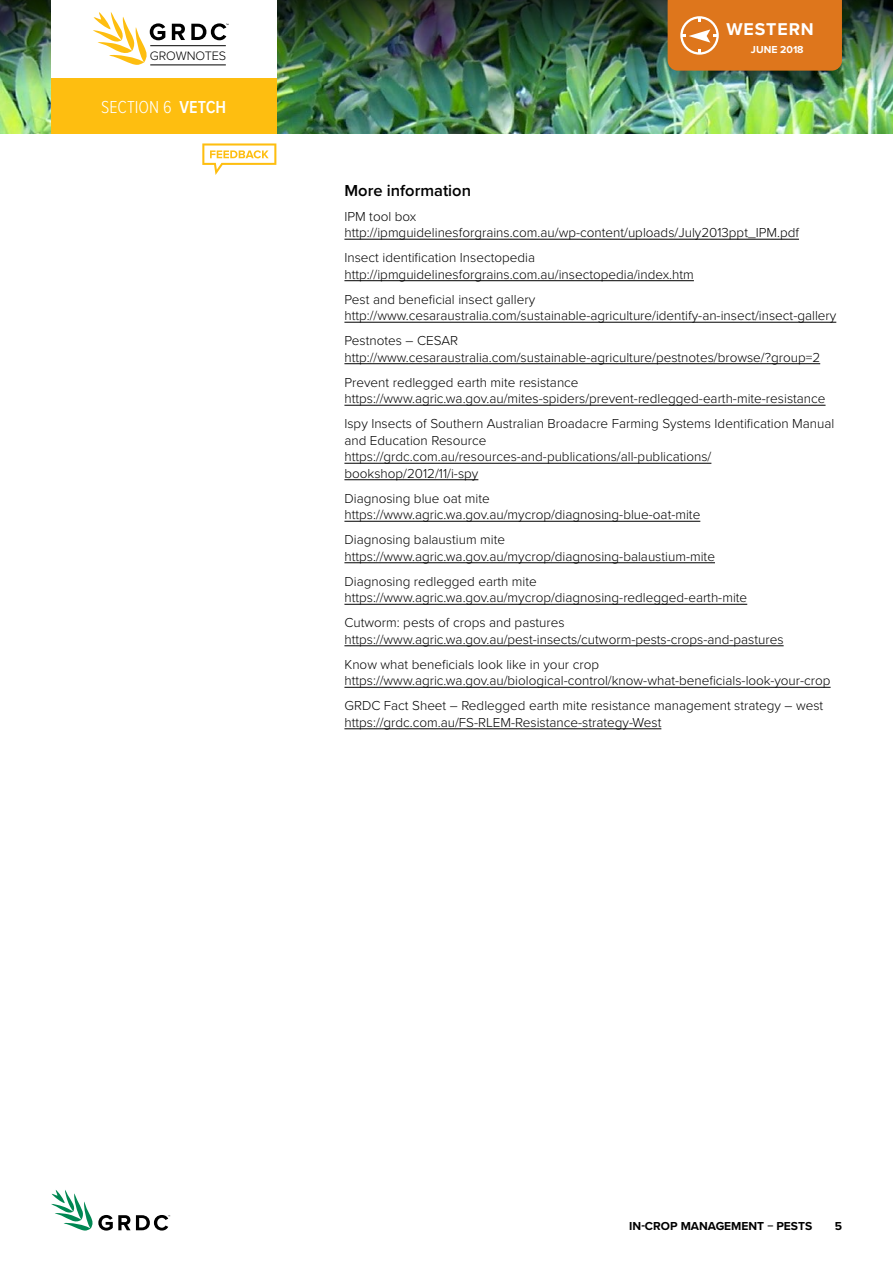
<style>
.page{position:relative;width:893px;height:1263px;background:#fff}
.page>*{position:absolute;margin:0;border:0;box-sizing:border-box;transform-origin:0 0}
.t1{font:300 18px "Proxima Nova Cond";color:#fff}
.t2{font:700 17.7px "Proxima Nova";letter-spacing:.05em;color:#fff}
.t3{font:600 16.5px "Proxima Nova";color:#000}
.t4{font:300 13.5px/16.5px "Proxima Nova";color:#000}
.t5{font:300 12.75px "Proxima Nova";letter-spacing:-.01em;color:#000}
.t6{font:700 12px "Proxima Nova";color:#000}
.t7{font:700 10.5px "Proxima Nova";color:#fff}
.s1{font-weight:600}
</style>
<div class="page">
<img style="left:0;top:117px;width:893px;height:16px">
<img style="left:0;top:0;width:893px;height:117px">
<svg style="left:51px;top:1190px;width:119px;height:41px"></svg>
<div style="left:51px;top:0;width:225px;height:81px;background:#fff"></div>
<div style="left:51px;top:78px;width:225px;height:55px;background:#febe10"></div>
<hr style="left:150px;top:45px;width:76px;height:1px;background:#000">
<hr style="left:150px;top:65px;width:76px;height:1px;background:#000">
<svg style="left:93px;top:12px;width:72px;height:53px"></svg>
<svg style="left:172px;top:24px;width:13px;height:16px"></svg>
<svg style="left:191px;top:23px;width:38px;height:17px"></svg>
<div style="left:668px;top:0;width:174px;height:71px;background:#de761c"></div>
<hr style="left:344px;top:239px;width:455px;height:1px;background:#000">
<hr style="left:344px;top:280px;width:350px;height:1px;background:#000">
<hr style="left:344px;top:322px;width:492px;height:1px;background:#000">
<hr style="left:344px;top:363px;width:476px;height:1px;background:#000">
<hr style="left:344px;top:405px;width:481px;height:1px;background:#000">
<hr style="left:344px;top:463px;width:367px;height:1px;background:#000">
<hr style="left:344px;top:479px;width:134px;height:1px;background:#000">
<hr style="left:344px;top:521px;width:356px;height:1px;background:#000">
<hr style="left:344px;top:562px;width:371px;height:1px;background:#000">
<hr style="left:344px;top:604px;width:403px;height:1px;background:#000">
<hr style="left:344px;top:645px;width:440px;height:1px;background:#000">
<hr style="left:344px;top:687px;width:487px;height:1px;background:#000">
<hr style="left:344px;top:728px;width:317px;height:1px;background:#000">
<svg style="left:202px;top:143px;width:74px;height:32px"></svg>
<p class="t5" style="left:150px;top:48px;width:78px">GROWNOTES</p>
<h1 class="t1" style="left:101px;top:94px;width:127px">SECTION 6 <span class="s1">VETCH</span></h1>
<h2 class="t2" style="left:726px;top:19px;width:89px">WESTERN</h2>
<p class="t7" style="left:751px;top:41px;width:54px">JUNE 2018</p>
<p class="t3" style="left:344px;top:178px;width:128px">More information</p>
<p class="t4" style="left:344px;top:208px;width:456px">IPM tool box http://ipmguidelinesforgrains.com.au/wp-content/uploads/July2013ppt_IPM.pdf</p>
<p class="t4" style="left:344px;top:249px;width:351px">Insect identification Insectopedia http://ipmguidelinesforgrains.com.au/insectopedia/index.htm</p>
<p class="t4" style="left:344px;top:291px;width:493px">Pest and beneficial insect gallery http://www.cesaraustralia.com/sustainable-agriculture/identify-an-insect/insect-gallery</p>
<p class="t4" style="left:344px;top:332px;width:477px">Pestnotes – CESAR http://www.cesaraustralia.com/sustainable-agriculture/pestnotes/browse/?group=2</p>
<p class="t4" style="left:344px;top:374px;width:483px">Prevent redlegged earth mite resistance https://www.agric.wa.gov.au/mites-spiders/prevent-redlegged-earth-mite-resistance</p>
<p class="t4" style="left:344px;top:415px;width:491px">Ispy Insects of Southern Australian Broadacre Farming Systems Identification Manual and Education Resource https://grdc.com.au/resources-and-publications/all-publications/ bookshop/2012/11/i-spy</p>
<p class="t4" style="left:344px;top:490px;width:357px">Diagnosing blue oat mite https://www.agric.wa.gov.au/mycrop/diagnosing-blue-oat-mite</p>
<p class="t4" style="left:344px;top:531px;width:372px">Diagnosing balaustium mite https://www.agric.wa.gov.au/mycrop/diagnosing-balaustium-mite</p>
<p class="t4" style="left:344px;top:573px;width:404px">Diagnosing redlegged earth mite https://www.agric.wa.gov.au/mycrop/diagnosing-redlegged-earth-mite</p>
<p class="t4" style="left:344px;top:614px;width:441px">Cutworm: pests of crops and pastures https://www.agric.wa.gov.au/pest-insects/cutworm-pests-crops-and-pastures</p>
<p class="t4" style="left:344px;top:655px;width:488px">Know what beneficials look like in your crop https://www.agric.wa.gov.au/biological-control/know-what-beneficials-look-your-crop</p>
<p class="t4" style="left:344px;top:697px;width:480px">GRDC Fact Sheet – Redlegged earth mite resistance management strategy – west https://grdc.com.au/FS-RLEM-Resistance-strategy-West</p>
<p class="t6" style="left:629px;top:1217px;width:184px">IN-CROP MANAGEMENT − PESTS</p>
<p class="t6" style="left:835px;top:1217px;width:9px">5</p>
</div>
